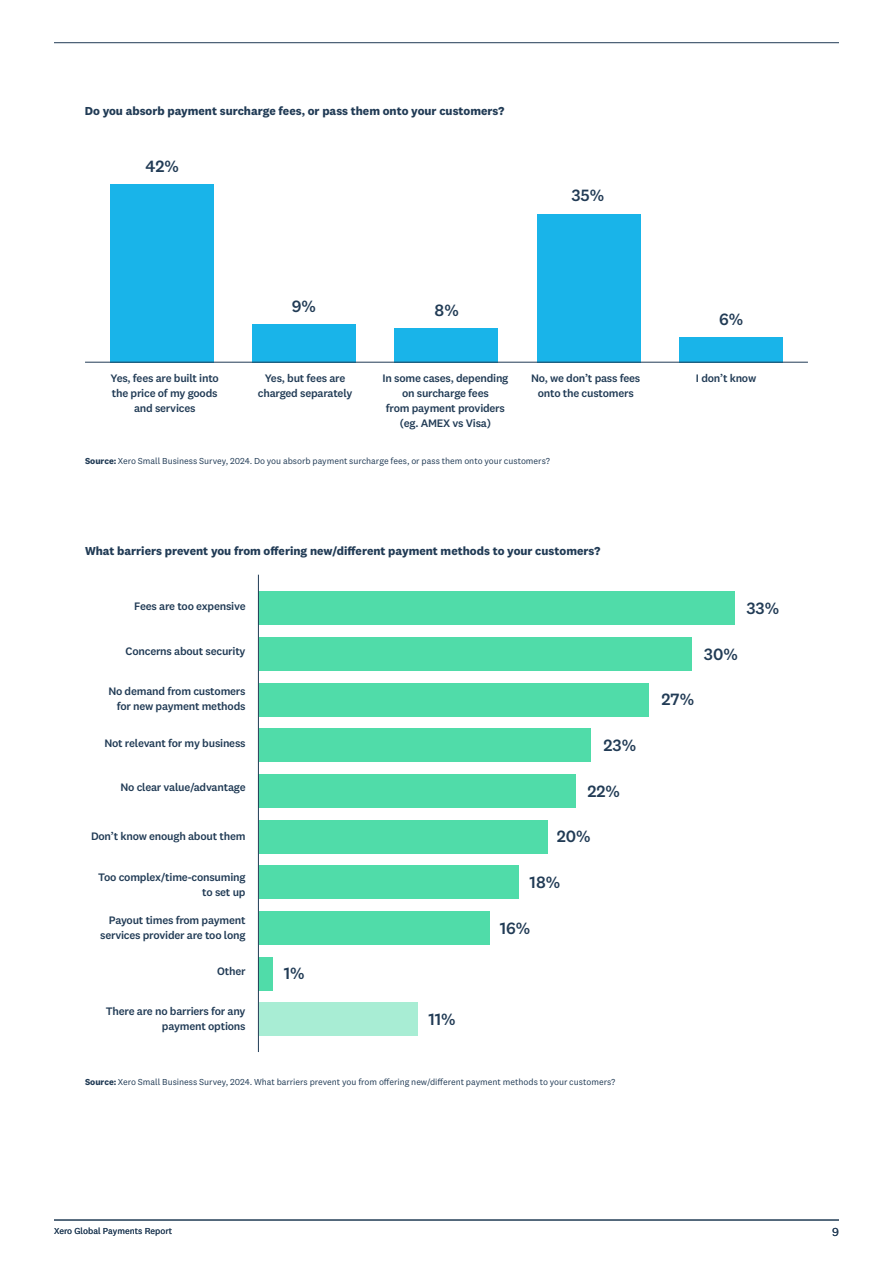
<style>
.page{position:relative;width:893px;height:1263px;background:#fff}
.page>*{position:absolute;margin:0;border:0;box-sizing:border-box;transform-origin:0 0}
.t1{font:500 16.95px "National 2";color:#213b55}
.t2{font:700 12px "National 2";color:#213b55}
.t3{font:12px "National 2";color:#213b55}
.t4{font:500 11.25px/15px "National 2";letter-spacing:-.02em;color:#213b55;text-align:right}
.t5{font:9px "National 2";color:#213b55}
.s1{font-weight:700}
</style>
<div class="page">
<hr style="left:54px;top:42px;width:785px;height:1px;background:#213b55">
<hr style="left:54px;top:1220px;width:785px;height:1px;background:#213b55">
<div style="left:259px;top:592px;width:476px;height:33px;background:#50dca9"></div>
<div style="left:259px;top:637px;width:433px;height:34px;background:#50dca9"></div>
<div style="left:259px;top:683px;width:389px;height:33px;background:#50dca9"></div>
<div style="left:259px;top:729px;width:332px;height:33px;background:#50dca9"></div>
<div style="left:259px;top:774px;width:317px;height:34px;background:#50dca9"></div>
<div style="left:259px;top:820px;width:288px;height:33px;background:#50dca9"></div>
<div style="left:259px;top:866px;width:259px;height:33px;background:#50dca9"></div>
<div style="left:259px;top:911px;width:231px;height:34px;background:#50dca9"></div>
<div style="left:259px;top:957px;width:14px;height:33px;background:#50dca9"></div>
<div style="left:259px;top:1002px;width:158px;height:34px;background:#a8edd4"></div>
<hr style="left:258px;top:575px;width:1px;height:477px;background:#213b55">
<div style="left:111px;top:184px;width:103px;height:178px;background:#19b4e9"></div>
<div style="left:253px;top:324px;width:103px;height:38px;background:#19b4e9"></div>
<div style="left:395px;top:328px;width:103px;height:34px;background:#19b4e9"></div>
<div style="left:537px;top:214px;width:103px;height:148px;background:#19b4e9"></div>
<div style="left:679px;top:337px;width:103px;height:25px;background:#19b4e9"></div>
<hr style="left:85px;top:362px;width:723px;height:1px;background:#213b55">
<p class="t2" style="left:85px;top:104px;width:421px">Do you absorb payment surcharge fees, or pass them onto your customers?</p>
<h1 class="t1" style="left:146px;top:156px;width:35px">42%</h1>
<h1 class="t1" style="left:292px;top:296px;width:26px">9%</h1>
<h1 class="t1" style="left:435px;top:300px;width:26px">8%</h1>
<h1 class="t1" style="left:571px;top:185px;width:34px">35%</h1>
<h1 class="t1" style="left:719px;top:309px;width:26px">6%</h1>
<p class="t4" style="left:111px;top:370px;width:110px;text-align:center">Yes, fees are built into the price of my goods and services</p>
<p class="t4" style="left:258px;top:370px;width:96px;text-align:center">Yes, but fees are charged separately</p>
<p class="t4" style="left:382px;top:370px;width:127px;text-align:center">In some cases, depending on surcharge fees<br>from payment providers (eg. AMEX vs Visa)</p>
<p class="t4" style="left:531px;top:370px;width:111px;text-align:center">No, we don’t pass fees onto the customers</p>
<p class="t4" style="left:696px;top:370px;width:62px">I don’t know</p>
<p class="t5" style="left:85px;top:455px;width:466px"><span class="s1">Source:</span> Xero Small Business Survey, 2024. Do you absorb payment surcharge fees, or pass them onto your customers?</p>
<p class="t2" style="left:85px;top:544px;width:517px">What barriers prevent you from offering new/different payment methods to your customers?</p>
<p class="t4" style="left:134px;top:599px;width:113px">Fees are too expensive</p>
<p class="t4" style="left:126px;top:643px;width:121px">Concerns about security</p>
<p class="t4" style="left:108px;top:684px;width:139px">No demand from customers for new payment methods</p>
<p class="t4" style="left:104px;top:735px;width:143px">Not relevant for my business</p>
<p class="t4" style="left:120px;top:780px;width:127px">No clear value/advantage</p>
<p class="t4" style="left:91px;top:829px;width:156px">Don’t know enough about them</p>
<p class="t4" style="left:98px;top:869px;width:149px">Too complex/time-consuming to set up</p>
<p class="t4" style="left:100px;top:912px;width:147px">Payout times from payment services provider are too long</p>
<p class="t4" style="left:217px;top:963px;width:30px">Other</p>
<p class="t4" style="left:106px;top:1004px;width:141px">There are no barriers for any payment options</p>
<h1 class="t1" style="left:284px;top:963px;width:22px">1%</h1>
<h1 class="t1" style="left:428px;top:1009px;width:29px">11%</h1>
<h1 class="t1" style="left:603px;top:735px;width:34px">23%</h1>
<h1 class="t1" style="left:587px;top:780px;width:34px">22%</h1>
<h1 class="t1" style="left:557px;top:826px;width:35px">20%</h1>
<h1 class="t1" style="left:530px;top:872px;width:32px">18%</h1>
<h1 class="t1" style="left:500px;top:917px;width:32px">16%</h1>
<p class="t5" style="left:85px;top:1076px;width:532px"><span class="s1">Source:</span> Xero Small Business Survey, 2024. What barriers prevent you from offering new/different payment methods to your customers?</p>
<h1 class="t1" style="left:746px;top:598px;width:34px">33%</h1>
<h1 class="t1" style="left:704px;top:643px;width:35px">30%</h1>
<h1 class="t1" style="left:661px;top:689px;width:34px">27%</h1>
<p class="t5" style="left:54px;top:1225px;width:120px">Xero Global Payments Report</p>
<p class="t3" style="left:832px;top:1225px;width:8px">9</p>
</div>
